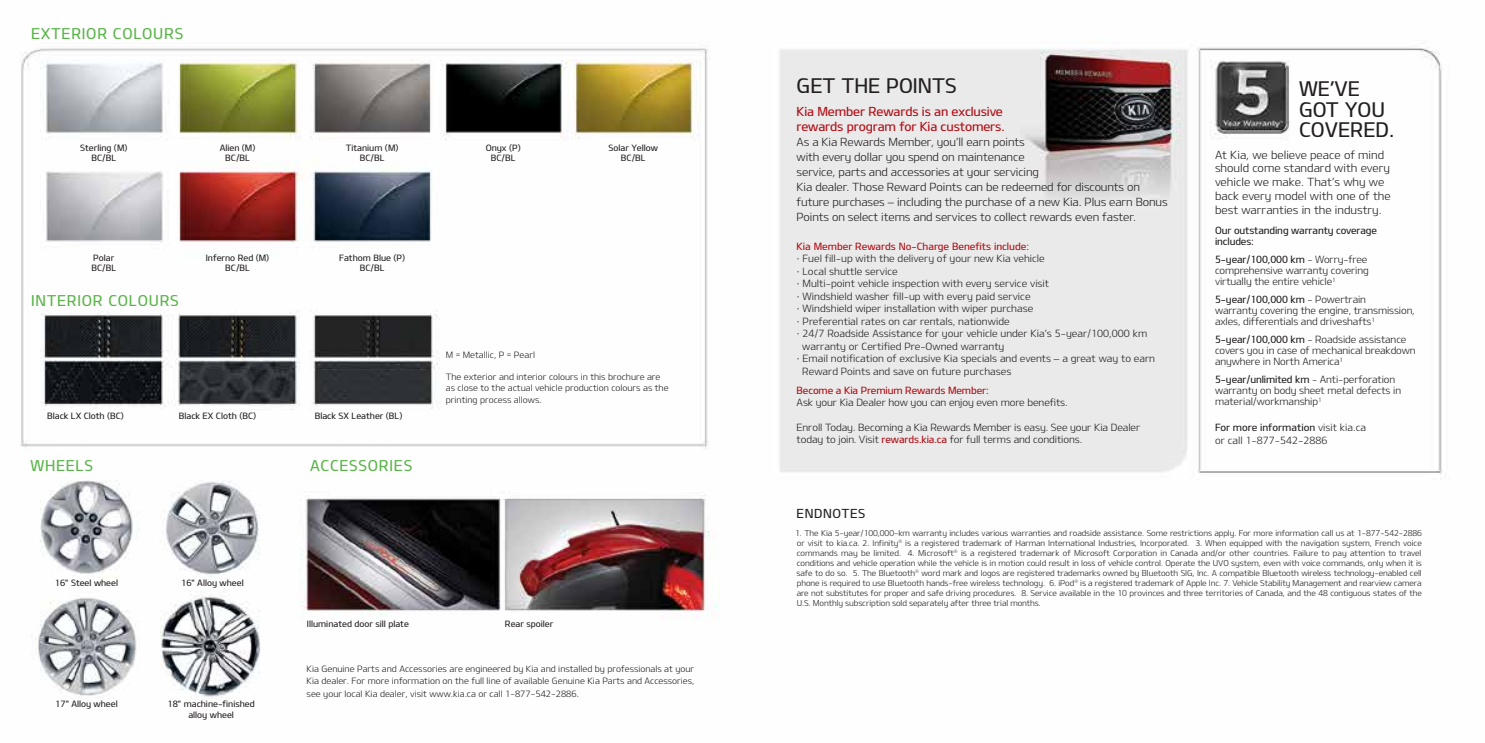
<style>
.page{position:relative;width:1485px;height:743px;background:#fff}
.page>*{position:absolute;margin:0;border:0;box-sizing:border-box;transform-origin:0 0}
.t1{font:20.25px/20.2px "Design KOTFM";color:#231f20}
.t2{font:15px "Design KOTFM";letter-spacing:.05em;color:#5ab549}
.t3{font:12.5px/15px "Design KOTFM";letter-spacing:-.01em;color:#b00d15}
.t4{font:12.5px "Design KOTFM";color:#231f20}
.t5{font:11.25px/15px "Design KOTFL";letter-spacing:-.01em;color:#231f20}
.t6{font:10px/11.2px "Design KOTFL";letter-spacing:-.01em;color:#231f20}
.t7{font:10px/11.2px "Design KOTFM";letter-spacing:-.01em;color:#231f20}
.t8{font:10px "Design KOTFM";color:#b00d15}
.t9{font:8.75px/11.2px "Design KOTFL";color:#231f20}
.t10{font:8.75px/10.5px "Design KOTFM";color:#231f20;text-align:center}
.t11{font:8.12px/10px "Design KOTFL";letter-spacing:-.01em;color:#231f20;text-align:justify}
.s1{font-family:"Design KOTFM"}
.s2{font-family:"Design KOTFM";color:#b00d15}
.s3{font-family:"Design KOTFL"}
</style>
<div class="page">
<img style="left:20px;top:47px;width:1422px;height:653px">
<h2 class="t2" style="left:31px;top:24px;width:154px">EXTERIOR COLOURS</h2>
<p class="t10" style="left:80px;top:142px;width:49px">Sterling (M)<br>BC/BL</p>
<p class="t10" style="left:220px;top:142px;width:37px">Alien (M)<br>BC/BL</p>
<p class="t10" style="left:346px;top:142px;width:54px">Titanium (M)<br>BC/BL</p>
<p class="t10" style="left:486px;top:142px;width:37px">Onyx (P)<br>BC/BL</p>
<p class="t10" style="left:92px;top:252px;width:26px;text-align:left">Polar<br>BC/BL</p>
<h2 class="t2" style="left:31px;top:291px;width:149px">INTERIOR COLOURS</h2>
<p class="t10" style="left:206px;top:252px;width:65px">Inferno Red (M)<br>BC/BL</p>
<p class="t10" style="left:339px;top:252px;width:68px">Fathom Blue (P)<br>BC/BL</p>
<p class="t10" style="left:608px;top:142px;width:51px">Solar Yellow<br>BC/BL</p>
<p class="t10" style="left:47px;top:410px;width:78px">Black LX Cloth (BC)</p>
<p class="t10" style="left:315px;top:410px;width:89px">Black SX Leather (BL)</p>
<p class="t10" style="left:179px;top:410px;width:79px">Black EX Cloth (BC)</p>
<h2 class="t2" style="left:30px;top:456px;width:64px">WHEELS</h2>
<h2 class="t2" style="left:310px;top:456px;width:104px">ACCESSORIES</h2>
<p class="t9" style="left:446px;top:348px;width:91px">M = Metallic, P = Pearl</p>
<p class="t9" style="left:446px;top:371px;width:224px">The exterior and interior colours in this brochure are as close to the actual vehicle production colours as the printing process allows.</p>
<p class="t10" style="left:55px;top:577px;width:65px">16" Steel wheel</p>
<p class="t10" style="left:181px;top:577px;width:64px">16" Alloy wheel</p>
<p class="t10" style="left:307px;top:618px;width:104px">Illuminated door sill plate</p>
<p class="t10" style="left:505px;top:618px;width:50px">Rear spoiler</p>
<p class="t10" style="left:55px;top:698px;width:64px">17" Alloy wheel</p>
<p class="t10" style="left:167px;top:698px;width:89px">18" machine-finished alloy wheel</p>
<p class="t9" style="left:307px;top:662px;width:389px;line-height:12.5px;text-align:justify">Kia Genuine Parts and Accessories are engineered by Kia and installed by professionals at your Kia dealer. For more information on the full line of available Genuine Kia Parts and Accessories, see your local Kia dealer, visit www.kia.ca or call 1-877-542-2886.</p>
<h1 class="t1" style="left:797px;top:75px;width:162px">GET THE POINTS</h1>
<h3 class="t3" style="left:797px;top:103px;width:210px">Kia Member Rewards is an exclusive rewards program for Kia customers.</h3>
<p class="t5" style="left:797px;top:134px;width:373px">As a Kia Rewards Member, you’ll earn points<br>with every dollar you spend on maintenance<br>service, parts and accessories at your servicing<br>Kia dealer. Those Reward Points can be redeemed for discounts on future purchases – including the purchase of a new Kia. Plus earn Bonus Points on select items and services to collect rewards even faster.</p>
<p class="t8" style="left:797px;top:239px;width:234px">Kia Member Rewards No-Charge Benefits include:</p>
<p class="t6" style="left:797px;top:252px;width:250px"><span class="s1">·</span> Fuel fill-up with the delivery of your new Kia vehicle</p>
<p class="t6" style="left:797px;top:265px;width:103px"><span class="s1">·</span> Local shuttle service</p>
<p class="t6" style="left:797px;top:277px;width:254px"><span class="s1">·</span> Multi-point vehicle inspection with every service visit</p>
<p class="t6" style="left:797px;top:290px;width:236px"><span class="s1">·</span> Windshield washer fill-up with every paid service</p>
<p class="t6" style="left:797px;top:302px;width:238px"><span class="s1">·</span> Windshield wiper installation with wiper purchase</p>
<p class="t6" style="left:797px;top:315px;width:215px"><span class="s1">·</span> Preferential rates on car rentals, nationwide</p>
<p class="t6" style="left:797px;top:327px;width:352px"><span class="s1">·</span> 24/7 Roadside Assistance for your vehicle under Kia’s 5-year/100,000 km</p>
<p class="t6" style="left:802px;top:340px;width:204px">warranty or Certified Pre-Owned warranty</p>
<p class="t6" style="left:797px;top:352px;width:360px"><span class="s1">·</span> Email notification of exclusive Kia specials and events – a great way to earn</p>
<p class="t6" style="left:802px;top:365px;width:211px">Reward Points and save on future purchases</p>
<p class="t8" style="left:797px;top:384px;width:194px">Become a Kia Premium Rewards Member:</p>
<p class="t6" style="left:797px;top:396px;width:273px">Ask your Kia Dealer how you can enjoy even more benefits.</p>
<p class="t6" style="left:797px;top:420px;width:345px;line-height:12.5px">Enroll Today. Becoming a Kia Rewards Member is easy. See your Kia Dealer today to join. Visit <span class="s2">rewards.kia.ca</span> for full terms and conditions.</p>
<h3 class="t4" style="left:797px;top:505px;width:18px">Endnotes</h3>
<h1 class="t1" style="left:1299px;top:78px;width:97px">WE’VE<br>GOT YOU<br>COVERED.</h1>
<h3 class="t5" style="left:1215px;top:147px;width:177px;line-height:13.8px">At Kia, we believe peace of mind should come standard with every vehicle we make. That’s why we back every model with one of the best warranties in the industry.</h3>
<p class="t7" style="left:1215px;top:224px;width:164px">Our outstanding warranty coverage includes:</p>
<p class="t7" style="left:1215px;top:253px;width:154px">5-year/100,000 km <span class="s3">- Worry-free</span></p>
<p class="t6" style="left:1215px;top:264px;width:155px">comprehensive warranty covering virtually the entire vehicle<sup>1</sup></p>
<p class="t7" style="left:1215px;top:293px;width:153px">5-year/100,000 km <span class="s3">- Powertrain</span></p>
<p class="t6" style="left:1215px;top:304px;width:201px">warranty covering the engine, transmission, axles, differentials and driveshafts<sup>1</sup></p>
<p class="t6" style="left:1215px;top:333px;width:202px"><span class="s1">5-year/100,000 km</span> - Roadside assistance covers you in case of mechanical breakdown anywhere in North America<sup>1</sup></p>
<p class="t7" style="left:1215px;top:373px;width:182px">5-year/unlimited km <span class="s3">- Anti-perforation</span></p>
<p class="t6" style="left:1215px;top:384px;width:188px">warranty on body sheet metal defects in material/workmanship<sup>1</sup></p>
<p class="t7" style="left:1215px;top:421px;width:153px">For more information <span class="s3">visit kia.ca</span></p>
<p class="t6" style="left:1215px;top:434px;width:114px">or call 1-877-542-2886</p>
<p class="t11" style="left:795px;top:527px;width:629px">1. The Kia 5-year/100,000-km warranty includes various warranties and roadside assistance. Some restrictions apply. For more information call us at 1-877-542-2886 or visit to kia.ca. 2. Infinity<sup>®</sup> is a registered trademark of Harman International Industries, Incorporated. 3. When equipped with the navigation system, French voice commands may be limited. 4. Microsoft<sup>®</sup> is a registered trademark of Microsoft Corporation in Canada and/or other countries. Failure to pay attention to travel conditions and vehicle operation while the vehicle is in motion could result in loss of vehicle control. Operate the UVO system, even with voice commands, only when it is safe to do so. 5. The Bluetooth<sup>®</sup> word mark and logos are registered trademarks owned by Bluetooth SIG, Inc. A compatible Bluetooth wireless technology-enabled cell phone is required to use Bluetooth hands-free wireless technology. 6. iPod<sup>®</sup> is a registered trademark of Apple Inc. 7. Vehicle Stability Management and rearview camera are not substitutes for proper and safe driving procedures. 8. Service available in the 10 provinces and three territories of Canada, and the 48 contiguous states of the U.S. Monthly subscription sold separately after three trial months.</p>
</div>
